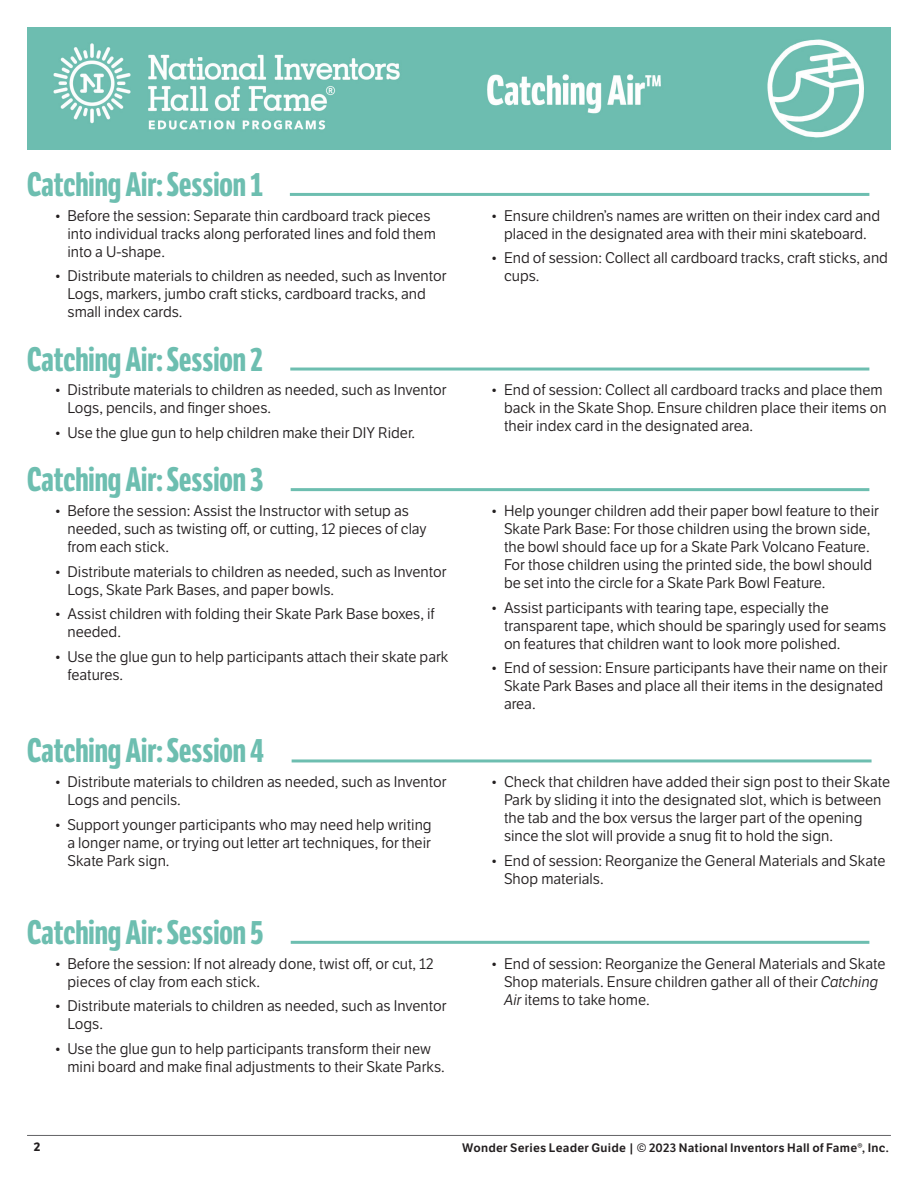
<style>
.page{position:relative;width:918px;height:1188px;background:#fff}
.page>*{position:absolute;margin:0;border:0;box-sizing:border-box;transform-origin:0 0}
.Session_Header{font:700 33px "LFT Etica Compressed";color:#6dbeb0}
.t1{font:15px/18px "LFT Etica";color:#231f20}
.t2{font:12px "LFT Etica SB";letter-spacing:.02em;color:#231f20}
.t3{font:700 12px "LFT Etica";color:#231f20}
.s1{font-style:italic}
</style>
<div class="page">
<hr style="left:27px;top:1135px;width:864px;height:1px;background:#636366">
<img style="left:27px;top:27px;width:864px;height:123px">
<hr style="left:290px;top:193px;width:579px;height:3px;background:#6dbeb0">
<hr style="left:290px;top:368px;width:579px;height:3px;background:#6dbeb0">
<hr style="left:291px;top:488px;width:578px;height:3px;background:#6dbeb0">
<hr style="left:292px;top:759px;width:580px;height:3px;background:#6dbeb0">
<hr style="left:291px;top:941px;width:578px;height:3px;background:#6dbeb0">
<p class="Session_Header" style="left:27px;top:165px;width:237px">Catching Air: Session 1</p>
<p class="t1" style="left:68px;top:207px;width:370px;text-indent:-14px">• Before the session: Separate thin cardboard track pieces into individual tracks along perforated lines and fold them into a U-shape.</p>
<p class="t1" style="left:68px;top:268px;width:381px;text-indent:-14px">• Distribute materials to children as needed, such as Inventor<br>Logs, markers, jumbo craft sticks, cardboard tracks, and small index cards.</p>
<p class="Session_Header" style="left:27px;top:339px;width:238px">Catching Air: Session 2</p>
<p class="t1" style="left:68px;top:381px;width:381px;text-indent:-14px">• Distribute materials to children as needed, such as Inventor<br>Logs, pencils, and finger shoes.</p>
<p class="t1" style="left:54px;top:424px;width:363px">• Use the glue gun to help children make their DIY Rider.</p>
<p class="Session_Header" style="left:27px;top:460px;width:238px">Catching Air: Session 3</p>
<p class="t1" style="left:68px;top:502px;width:361px;text-indent:-14px">• Before the session: Assist the Instructor with setup as needed, such as twisting off, or cutting, 12 pieces of clay from each stick.</p>
<p class="t1" style="left:68px;top:563px;width:381px;text-indent:-14px">• Distribute materials to children as needed, such as Inventor<br>Logs, Skate Park Bases, and paper bowls.</p>
<p class="t1" style="left:68px;top:606px;width:369px;text-indent:-14px">• Assist children with folding their Skate Park Base boxes, if needed.</p>
<p class="t1" style="left:68px;top:648px;width:383px;text-indent:-14px">• Use the glue gun to help participants attach their skate park features.</p>
<p class="Session_Header" style="left:27px;top:731px;width:239px">Catching Air: Session 4</p>
<p class="t1" style="left:68px;top:773px;width:381px;text-indent:-14px">• Distribute materials to children as needed, such as Inventor<br>Logs and pencils.</p>
<p class="t1" style="left:68px;top:816px;width:366px;text-align:justify;text-indent:-14px">• Support younger participants who may need help writing a longer name, or trying out letter art techniques, for their Skate Park sign.</p>
<p class="Session_Header" style="left:27px;top:913px;width:238px">Catching Air: Session 5</p>
<p class="t1" style="left:68px;top:955px;width:368px;text-indent:-14px">• Before the session: If not already done, twist off, or cut, 12 pieces of clay from each stick.</p>
<p class="t1" style="left:68px;top:997px;width:381px;text-indent:-14px">• Distribute materials to children as needed, such as Inventor<br>Logs.</p>
<p class="t1" style="left:68px;top:1040px;width:379px;text-indent:-14px">• Use the glue gun to help participants transform their new mini board and make final adjustments to their Skate Parks.</p>
<p class="t1" style="left:490px;top:207px;width:391px;text-align:center">• Ensure children’s names are written on their index card and placed in the designated area with their mini skateboard.</p>
<p class="t1" style="left:504px;top:250px;width:385px;text-indent:-14px">• End of session: Collect all cardboard tracks, craft sticks, and cups.</p>
<p class="t1" style="left:504px;top:381px;width:384px;text-indent:-14px">• End of session: Collect all cardboard tracks and place them back in the Skate Shop. Ensure children place their items on their index card in the designated area.</p>
<p class="t1" style="left:504px;top:502px;width:377px;text-indent:-14px">• Help younger children add their paper bowl feature to their Skate Park Base: For those children using the brown side, the bowl should face up for a Skate Park Volcano Feature.<br>For those children using the printed side, the bowl should be set into the circle for a Skate Park Bowl Feature.</p>
<p class="t1" style="left:504px;top:599px;width:384px;text-indent:-14px">• Assist participants with tearing tape, especially the transparent tape, which should be sparingly used for seams on features that children want to look more polished.</p>
<p class="t1" style="left:504px;top:660px;width:385px;text-indent:-14px">• End of session: Ensure participants have their name on their<br>Skate Park Bases and place all their items in the designated area.</p>
<p class="t1" style="left:504px;top:773px;width:388px;text-indent:-14px">• Check that children have added their sign post to their Skate Park by sliding it into the designated slot, which is between the tab and the box versus the larger part of the opening since the slot will provide a snug fit to hold the sign.</p>
<p class="t1" style="left:504px;top:852px;width:383px;text-indent:-14px">• End of session: Reorganize the General Materials and Skate<br>Shop materials.</p>
<p class="t1" style="left:504px;top:955px;width:383px;text-indent:-14px">• End of session: Reorganize the General Materials and Skate<br>Shop materials. Ensure children gather all of their <span class="s1">Catching<br>Air</span> items to take home.</p>
<p class="t3" style="left:34px;top:1140px;width:8px">2</p>
<p class="t2" style="left:462px;top:1141px;width:428px">Wonder Series Leader Guide | © 2023 National Inventors Hall of Fame®, Inc.</p>
</div>
